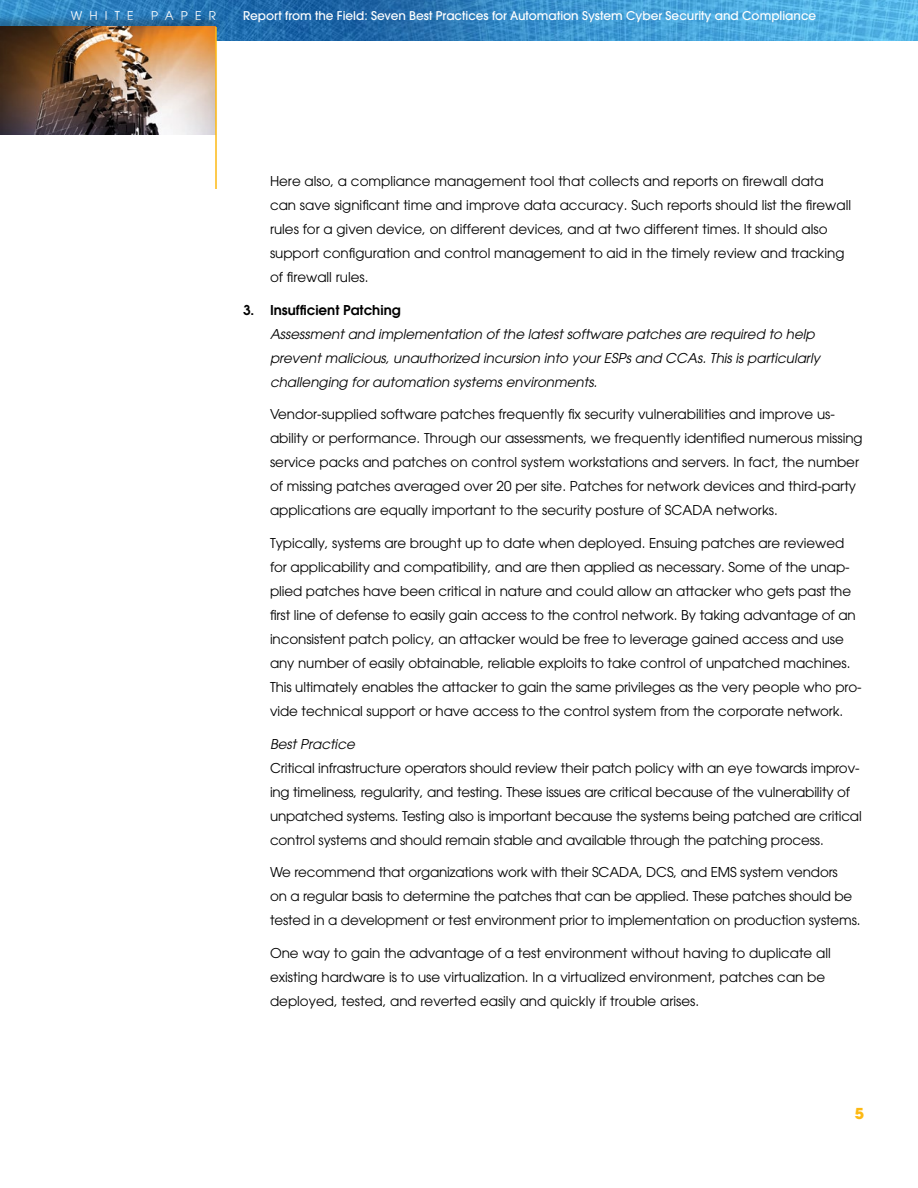
<style>
.page{position:relative;width:918px;height:1188px;background:#fff}
.page>*{position:absolute;margin:0;border:0;box-sizing:border-box;transform-origin:0 0}
.t1{font:700 15px "Avant Garde";color:#fdb913}
.t2{font:13.5px/24px "Avant Garde";letter-spacing:-.005em;color:#000}
.t3{font:italic 13.5px/24px "Avant Garde";color:#000}
.t4{font:600 13.5px "Avant Garde";color:#000}
.t5{font:500 12px "Avant Garde";color:#fff}
.t6{font:12px "Avant Garde";letter-spacing:.6em;color:#fff}
</style>
<div class="page">
<img style="left:1px;top:0;width:917px;height:40px">
<div style="left:0;top:14px;width:219px;height:121px;background:#000;opacity:.24"></div>
<img style="left:0;top:27px;width:215px;height:108px">
<hr style="left:215px;top:27px;width:2px;height:162px;background:#fdb913">
<img style="left:0;top:0;width:1px;height:40px">
<p class="t6" style="left:71px;top:9px;width:64px">WHITE</p>
<p class="t6" style="left:151px;top:9px;width:66px">PAPER</p>
<p class="t5" style="left:243px;top:9px;width:575px">Report from the Field: Seven Best Practices for Automation System Cyber Security and Compliance</p>
<p class="t2" style="left:270px;top:169px;width:583px">Here also, a compliance management tool that collects and reports on firewall data can save significant time and improve data accuracy. Such reports should list the firewall rules for a given device, on different devices, and at two different times. It should also support configuration and control management to aid in the timely review and tracking of firewall rules.</p>
<p class="t4" style="left:243px;top:301px;width:159px">3. Insufficient Patching</p>
<p class="t3" style="left:270px;top:322px;width:551px">Assessment and implementation of the latest software patches are required to help prevent malicious, unauthorized incursion into your ESPs and CCAs. This is particularly challenging for automation systems environments.</p>
<p class="t2" style="left:270px;top:402px;width:594px">Vendor-supplied software patches frequently fix security vulnerabilities and improve us&shy;ability or performance. Through our assessments, we frequently identified numerous missing service packs and patches on control system workstations and servers. In fact, the number of missing patches averaged over 20 per site. Patches for network devices and third-party applications are equally important to the security posture of SCADA networks.</p>
<p class="t2" style="left:270px;top:531px;width:593px">Typically, systems are brought up to date when deployed. Ensuing patches are reviewed for applicability and compatibility, and are then applied as necessary. Some of the unap&shy;plied patches have been critical in nature and could allow an attacker who gets past the first line of defense to easily gain access to the control network. By taking advantage of an inconsistent patch policy, an attacker would be free to leverage gained access and use any number of easily obtainable, reliable exploits to take control of unpatched machines.<br>This ultimately enables the attacker to gain the same privileges as the very people who pro&shy;vide technical support or have access to the control system from the corporate network.</p>
<p class="t3" style="left:270px;top:732px;width:86px">Best Practice</p>
<p class="t2" style="left:270px;top:756px;width:593px">Critical infrastructure operators should review their patch policy with an eye towards improv&shy;ing timeliness, regularity, and testing. These issues are critical because of the vulnerability of unpatched systems. Testing also is important because the systems being patched are critical control systems and should remain stable and available through the patching process.</p>
<p class="t2" style="left:270px;top:860px;width:592px">We recommend that organizations work with their SCADA, DCS, and EMS system vendors<br>on a regular basis to determine the patches that can be applied. These patches should be tested in a development or test environment prior to implementation on production systems.</p>
<p class="t2" style="left:270px;top:941px;width:562px">One way to gain the advantage of a test environment without having to duplicate all existing hardware is to use virtualization. In a virtualized environment, patches can be deployed, tested, and reverted easily and quickly if trouble arises.</p>
<p class="t1" style="left:855px;top:1104px;width:11px">5</p>
</div>
